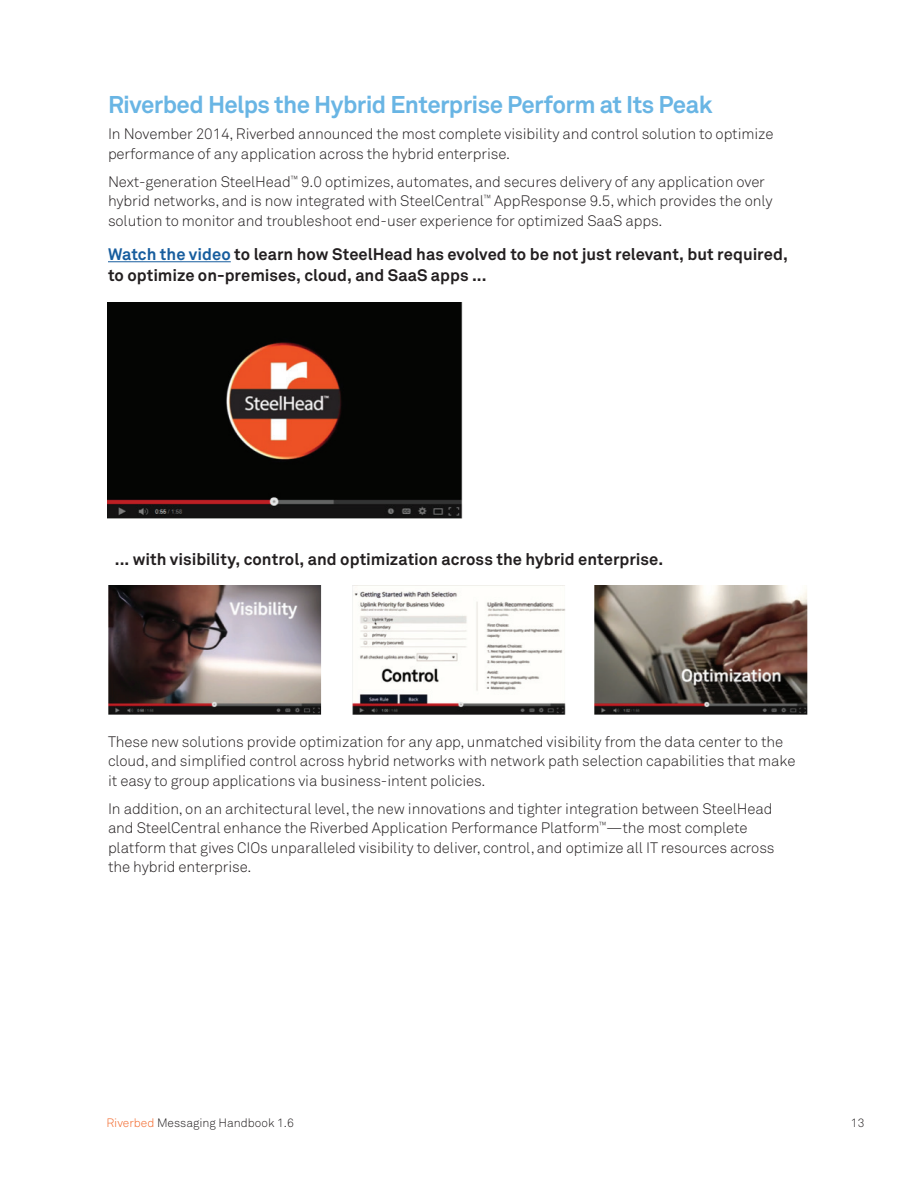
<style>
.page{position:relative;width:918px;height:1188px;background:#fff}
.page>*{position:absolute;margin:0;border:0;box-sizing:border-box;transform-origin:0 0}
.t1{font:700 24px "Akkurat Pro";letter-spacing:-.025em;color:#69b5e4}
.t2{font:700 16.5px/21px "Akkurat Pro";color:#231f20}
.t3{font:300 15px/19.5px "Akkurat Pro";letter-spacing:-.005em;color:#231f20}
.t4{font:300 12px "Akkurat Pro";color:#231f20}
.s1{color:#175d9e}
.s2{color:#f26628}
</style>
<div class="page">
<hr style="left:108px;top:261px;width:123px;height:1px;background:#175d9e">
<img style="left:108px;top:302px;width:355px;height:216px">
<img style="left:108px;top:585px;width:214px;height:130px">
<img style="left:352px;top:585px;width:214px;height:130px">
<img style="left:595px;top:585px;width:213px;height:130px">
<h1 class="t1" style="left:108px;top:90px;width:606px">Riverbed Helps the Hybrid Enterprise Perform at Its Peak</h1>
<p class="t3" style="left:108px;top:124px;width:667px">In November 2014, Riverbed announced the most complete visibility and control solution to optimize performance of any application across the hybrid enterprise.</p>
<p class="t3" style="left:108px;top:172px;width:666px">Next-generation SteelHead<sup>™</sup> 9.0 optimizes, automates, and secures delivery of any application over hybrid networks, and is now integrated with SteelCentral<sup>™</sup> AppResponse 9.5, which provides the only solution to monitor and troubleshoot end-user experience for optimized SaaS apps.</p>
<p class="t2" style="left:108px;top:243px;width:681px"><span class="s1">Watch the video</span> to learn how SteelHead has evolved to be not just relevant, but required, to optimize on-premises, cloud, and SaaS apps ...</p>
<p class="t2" style="left:115px;top:548px;width:550px">... with visibility, control, and optimization across the hybrid enterprise.</p>
<p class="t3" style="left:108px;top:732px;width:689px">These new solutions provide optimization for any app, unmatched visibility from the data center to the cloud, and simplified control across hybrid networks with network path selection capabilities that make it easy to group applications via business-intent policies.</p>
<p class="t3" style="left:108px;top:799px;width:668px">In addition, on an architectural level, the new innovations and tighter integration between SteelHead and SteelCentral enhance the Riverbed Application Performance Platform<sup>™</sup>—the most complete platform that gives CIOs unparalleled visibility to deliver, control, and optimize all IT resources across the hybrid enterprise.</p>
<p class="t4" style="left:106px;top:1116px;width:189px"><span class="s2">Riverbed</span> Messaging Handbook 1.6</p>
<p class="t4" style="left:851px;top:1116px;width:15px">13</p>
</div>
